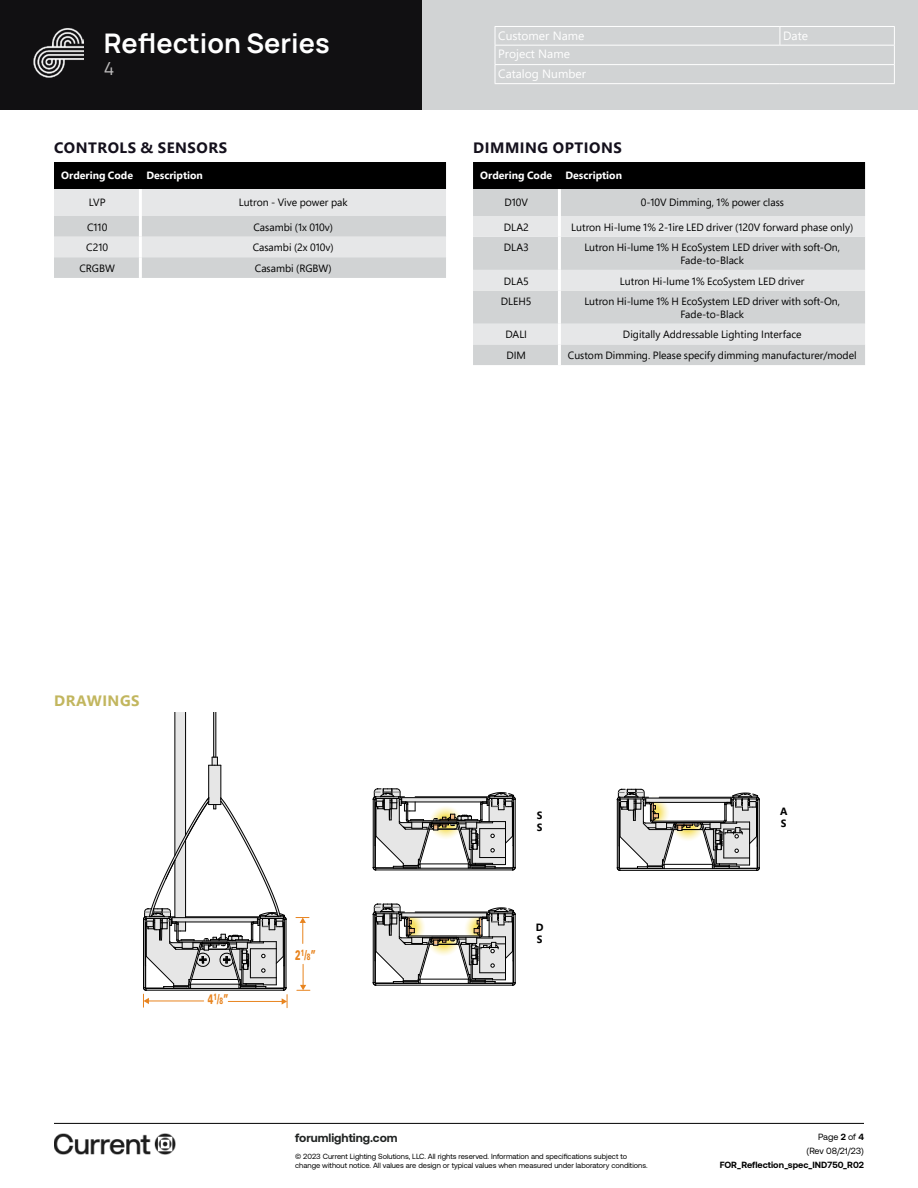
<style>
.page{position:relative;width:918px;height:1188px;background:#fff}
.page>*{position:absolute;margin:0;border:0;box-sizing:border-box;transform-origin:0 0}
.t1{font:200 27px "Manrope";color:#fff}
.t2{font:200 18px "Manrope";color:#bebcbc}
.t3{font:700 15px "Segoe UI";letter-spacing:.035em;color:#14101c}
.t4{font:700 15px "Segoe UI";letter-spacing:.035em;color:#c2b65e}
.t5{font:900 13.8px "Univers LT Std";color:#e8841f;scale:.61 1}
.t6{font:12px/19.5px "Segoe UI";color:#fff}
.t7{font:700 12px "Aeonik";color:#202322}
.t8{font:10.5px/12.6px "Segoe Pro";color:#000;text-align:center}
.t9{font:700 10.5px "Segoe Pro";color:#fff}
.t10{font:700 10.5px/12px "Segoe Pro";color:#000}
.t11{font:700 9px "Aeonik";color:#000}
.t12{font:9px/14.1px "Aeonik";color:#000;text-align:right}
.t13{font:7.5px/9.8px "Aeonik";color:#000}
.s1{font-size:9.15px}
.s2{font-weight:700}
</style>
<div class="page">
<div style="left:0;top:0;width:918px;height:110px;background:#111012"></div>
<div style="left:422px;top:0;width:496px;height:110px;background:#d1d3d4"></div>
<hr style="left:495px;top:64px;width:285px;height:1px;background:#fff">
<hr style="left:780px;top:64px;width:115px;height:1px;background:#fff">
<hr style="left:495px;top:83px;width:285px;height:1px;background:#fff">
<hr style="left:780px;top:83px;width:115px;height:1px;background:#fff">
<hr style="left:495px;top:26px;width:285px;height:1px;background:#fff">
<svg style="left:495px;top:27px;width:1px;height:56px"></svg>
<hr style="left:780px;top:26px;width:115px;height:1px;background:#fff">
<svg style="left:780px;top:27px;width:1px;height:18px"></svg>
<svg style="left:894px;top:27px;width:1px;height:56px"></svg>
<hr style="left:495px;top:45px;width:285px;height:1px;background:#fff">
<hr style="left:780px;top:45px;width:115px;height:1px;background:#fff">
<img style="left:34px;top:28px;width:49px;height:49px">
<hr style="left:54px;top:1123px;width:810px;height:1px;background:#000">
<img style="left:54px;top:1133px;width:122px;height:22px">
<div style="left:209px;top:765px;width:12px;height:40px;background:#e6e6e6"></div>
<hr style="left:214px;top:712px;width:2px;height:47px;background:#e6e6e6">
<div style="left:175px;top:712px;width:10px;height:219px;background:#e6e6e6"></div>
<svg style="left:296px;top:917px;width:13px;height:26px"></svg>
<svg style="left:297px;top:964px;width:13px;height:27px"></svg>
<hr style="left:185px;top:712px;width:1px;height:123px;background:#000">
<hr style="left:175px;top:712px;width:1px;height:143px;background:#000">
<hr style="left:216px;top:712px;width:1px;height:45px;background:#000">
<hr style="left:213px;top:712px;width:1px;height:45px;background:#000">
<hr style="left:221px;top:765px;width:1px;height:33px;background:#000">
<hr style="left:208px;top:765px;width:1px;height:33px;background:#000">
<svg style="left:209px;top:757px;width:12px;height:9px"></svg>
<svg style="left:143px;top:797px;width:145px;height:211px"></svg>
<svg style="left:373px;top:904px;width:143px;height:82px"></svg>
<svg style="left:373px;top:788px;width:143px;height:83px"></svg>
<svg style="left:617px;top:789px;width:143px;height:82px"></svg>
<svg style="left:54px;top:162px;width:392px;height:116px;background:#a8a9aa"></svg>
<hr style="left:139px;top:189px;width:3px;height:27px;background:#fff">
<hr style="left:139px;top:216px;width:3px;height:21px;background:#fff">
<hr style="left:139px;top:237px;width:3px;height:20px;background:#fff">
<hr style="left:139px;top:257px;width:3px;height:21px;background:#fff">
<div style="left:473px;top:162px;width:392px;height:27px;background:#000"></div>
<div style="left:473px;top:189px;width:392px;height:176px;background:#d1d3d4"></div>
<svg style="left:473px;top:216px;width:392px;height:128px;background:#dbdcdd"></svg>
<hr style="left:558px;top:189px;width:3px;height:27px;background:#fff">
<hr style="left:558px;top:216px;width:3px;height:21px;background:#fff">
<hr style="left:558px;top:237px;width:3px;height:33px;background:#fff">
<hr style="left:558px;top:270px;width:3px;height:21px;background:#fff">
<hr style="left:558px;top:291px;width:3px;height:33px;background:#fff">
<hr style="left:558px;top:324px;width:3px;height:20px;background:#fff">
<hr style="left:558px;top:344px;width:3px;height:21px;background:#fff">
<h1 class="t1" style="left:104px;top:24px;width:227px">Reflection Series</h1>
<h2 class="t2" style="left:104px;top:56px;width:12px">4</h2>
<h3 class="t3" style="left:54px;top:133px;width:174px">CONTROLS &amp; SENSORS</h3>
<p class="t9" style="left:61px;top:167px;width:73px">Ordering Code</p>
<p class="t9" style="left:146px;top:167px;width:58px">Description</p>
<p class="t8" style="left:89px;top:195px;width:18px">LVP</p>
<p class="t8" style="left:239px;top:195px;width:110px">Lutron - Vive power pak</p>
<p class="t8" style="left:87px;top:220px;width:22px">C110</p>
<p class="t8" style="left:253px;top:220px;width:81px">Casambi (1x 010v)</p>
<p class="t8" style="left:86px;top:241px;width:23px">C210</p>
<p class="t8" style="left:253px;top:241px;width:83px">Casambi (2x 010v)</p>
<p class="t8" style="left:79px;top:262px;width:37px">CRGBW</p>
<p class="t8" style="left:255px;top:262px;width:78px">Casambi (RGBW)</p>
<p class="t6" style="left:498px;top:24px;width:88px">Customer Name</p>
<p class="t6" style="left:783px;top:24px;width:26px">Date</p>
<p class="t6" style="left:498px;top:43px;width:89px">Project Name<br>Catalog Number</p>
<h3 class="t3" style="left:473px;top:133px;width:150px">DIMMING OPTIONS</h3>
<p class="t9" style="left:480px;top:167px;width:73px">Ordering Code</p>
<p class="t9" style="left:565px;top:167px;width:58px">Description</p>
<p class="t8" style="left:504px;top:195px;width:25px">D10V</p>
<p class="t8" style="left:641px;top:195px;width:145px">0-10V Dimming, 1% power class</p>
<p class="t8" style="left:504px;top:220px;width:27px">DLA2</p>
<p class="t8" style="left:571px;top:220px;width:284px">Lutron Hi-lume 1% 2-1ire LED driver (120V forward phase only)</p>
<p class="t8" style="left:504px;top:241px;width:27px">DLA3</p>
<p class="t8" style="left:584px;top:241px;width:257px">Lutron Hi-lume 1% H EcoSystem LED driver with soft-On,<br>Fade-to-Black</p>
<p class="t8" style="left:504px;top:274px;width:27px">DLA5</p>
<p class="t8" style="left:620px;top:274px;width:186px">Lutron Hi-lume 1% EcoSystem LED driver</p>
<p class="t8" style="left:501px;top:295px;width:32px">DLEH5</p>
<p class="t8" style="left:584px;top:295px;width:257px">Lutron Hi-lume 1% H EcoSystem LED driver with soft-On,<br>Fade-to-Black</p>
<p class="t8" style="left:505px;top:328px;width:23px">DALI</p>
<p class="t8" style="left:623px;top:328px;width:180px">Digitally Addressable Lighting Interface</p>
<p class="t8" style="left:506px;top:349px;width:21px">DIM</p>
<p class="t8" style="left:568px;top:349px;width:290px">Custom Dimming. Please specify dimming manufacturer/model</p>
<h3 class="t4" style="left:54px;top:686px;width:87px">DRAWINGS</h3>
<h3 class="t5" style="left:208px;top:990px;width:36px">4<sup>1</sup>/<span class="s1">8</span>”</h3>
<h3 class="t5" style="left:295px;top:946px;width:36px">2<sup>1</sup>/<span class="s1">8</span>”</h3>
<p class="t10" style="left:537px;top:809px;width:7px">S<br>S</p>
<p class="t10" style="left:536px;top:921px;width:9px">D<br>S</p>
<p class="t10" style="left:780px;top:805px;width:9px">A<br>S</p>
<p class="t7" style="left:295px;top:1131px;width:104px">forumlighting.com</p>
<p class="t13" style="left:295px;top:1151px;width:354px">© 2023 Current Lighting Solutions, LLC. All rights reserved. Information and specifications subject to change without notice. All values are design or typical values when measured under laboratory conditions.</p>
<p class="t12" style="left:807px;top:1130px;width:59px">Page <span class="s2">2</span> of <span class="s2">4 </span>(Rev 08/21/23)</p>
<p class="t11" style="left:720px;top:1160px;width:146px">FOR_Reflection_spec_IND750_R02</p>
</div>
